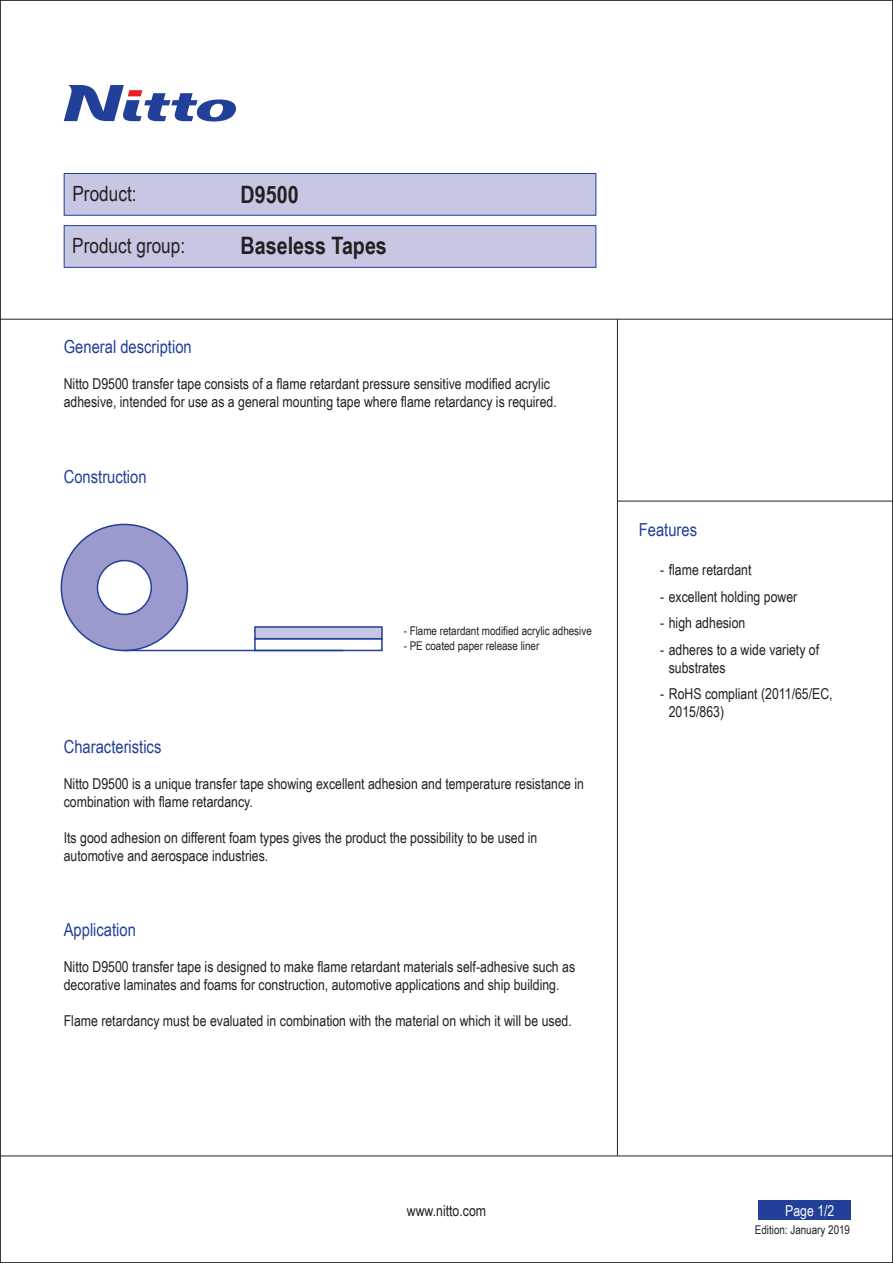
<style>
.page{position:relative;width:893px;height:1263px;background:#fff}
.page>*{position:absolute;margin:0;border:0;box-sizing:border-box;transform-origin:0 0}
.t1{font:700 24px/51px "Arial Narrow";color:#231f20}
.t2{font:21px "Arial Narrow";color:#231f20}
.t3{font:18px "Arial Narrow";color:#223f99}
.t4{font:15px/18px "Arial Narrow";color:#231f20}
.t5{font:15px "Arial Narrow";color:#fff}
.t6{font:12px "Arial Narrow";color:#231f20}
</style>
<div class="page">
<hr style="left:0;top:319px;width:893px;height:1px;background:#231f20">
<hr style="left:0;top:1155px;width:893px;height:1px;background:#231f20">
<hr style="left:617px;top:319px;width:1px;height:836px;background:#231f20">
<hr style="left:618px;top:501px;width:275px;height:1px;background:#231f20">
<div style="left:758px;top:1200px;width:92px;height:20px;background:#223f99"></div>
<div style="left:64px;top:173px;width:532px;height:43px;background:#c7c7e3;border:1px solid #223f99"></div>
<div style="left:64px;top:225px;width:532px;height:43px;background:#c7c7e3;border:1px solid #223f99"></div>
<svg style="left:64px;top:85px;width:172px;height:36px"></svg>
<div style="left:61px;top:524px;width:126px;height:126px;background:#9a9bcc;border-radius:50%"></div>
<div style="left:97px;top:561px;width:54px;height:53px;background:#fff;border-radius:50%"></div>
<div style="left:97px;top:560px;width:55px;height:55px;border:2px solid #223f99;border-radius:50%"></div>
<hr style="left:124px;top:650px;width:219px;height:1px;background:#223f99">
<div style="left:254px;top:638px;width:129px;height:13px;border:2px solid #223f99"></div>
<div style="left:254px;top:626px;width:129px;height:13px;background:#c7c7e3;border:2px solid #223f99"></div>
<h2 class="t2" style="left:72px;top:179px;width:66px">Product:</h2>
<h2 class="t2" style="left:72px;top:230px;width:114px">Product group:</h2>
<h1 class="t1" style="left:241px;top:168px;width:148px">D9500<br>Baseless Tapes</h1>
<p class="t3" style="left:64px;top:334px;width:129px">General description</p>
<p class="t4" style="left:64px;top:374px;width:494px">Nitto D9500 transfer tape consists of a flame retardant pressure sensitive modified acrylic adhesive, intended for use as a general mounting tape where flame retardancy is required.</p>
<p class="t3" style="left:64px;top:463px;width:84px">Construction</p>
<p class="t6" style="left:404px;top:622px;width:190px">- Flame retardant modified acrylic adhesive</p>
<p class="t6" style="left:404px;top:637px;width:137px">- PE coated paper release liner</p>
<p class="t3" style="left:64px;top:733px;width:99px">Characteristics</p>
<p class="t4" style="left:64px;top:774px;width:522px">Nitto D9500 is a unique transfer tape showing excellent adhesion and temperature resistance in combination with flame retardancy.</p>
<p class="t4" style="left:64px;top:828px;width:475px">Its good adhesion on different foam types gives the product the possibility to be used in automotive and aerospace industries.</p>
<p class="t3" style="left:64px;top:917px;width:74px">Application</p>
<p class="t4" style="left:64px;top:957px;width:513px">Nitto D9500 transfer tape is designed to make flame retardant materials self-adhesive such as decorative laminates and foams for construction, automotive applications and ship building.</p>
<p class="t4" style="left:64px;top:1011px;width:509px">Flame retardancy must be evaluated in combination with the material on which it will be used.</p>
<p class="t3" style="left:639px;top:516px;width:60px">Features</p>
<p class="t4" style="left:660px;top:560px;width:93px">- flame retardant</p>
<p class="t4" style="left:660px;top:587px;width:139px">- excellent holding power</p>
<p class="t4" style="left:660px;top:613px;width:87px">- high adhesion</p>
<p class="t4" style="left:669px;top:640px;width:152px;text-indent:-9px">- adheres to a wide variety of substrates</p>
<p class="t4" style="left:669px;top:684px;width:165px;text-indent:-9px">- RoHS compliant (2011/65/EC,<br>2015/863)</p>
<p class="t4" style="left:407px;top:1201px;width:81px">www.nitto.com</p>
<p class="t5" style="left:785px;top:1199px;width:51px">Page 1/2</p>
<p class="t6" style="left:755px;top:1221px;width:97px">Edition: January 2019</p>
</div>
